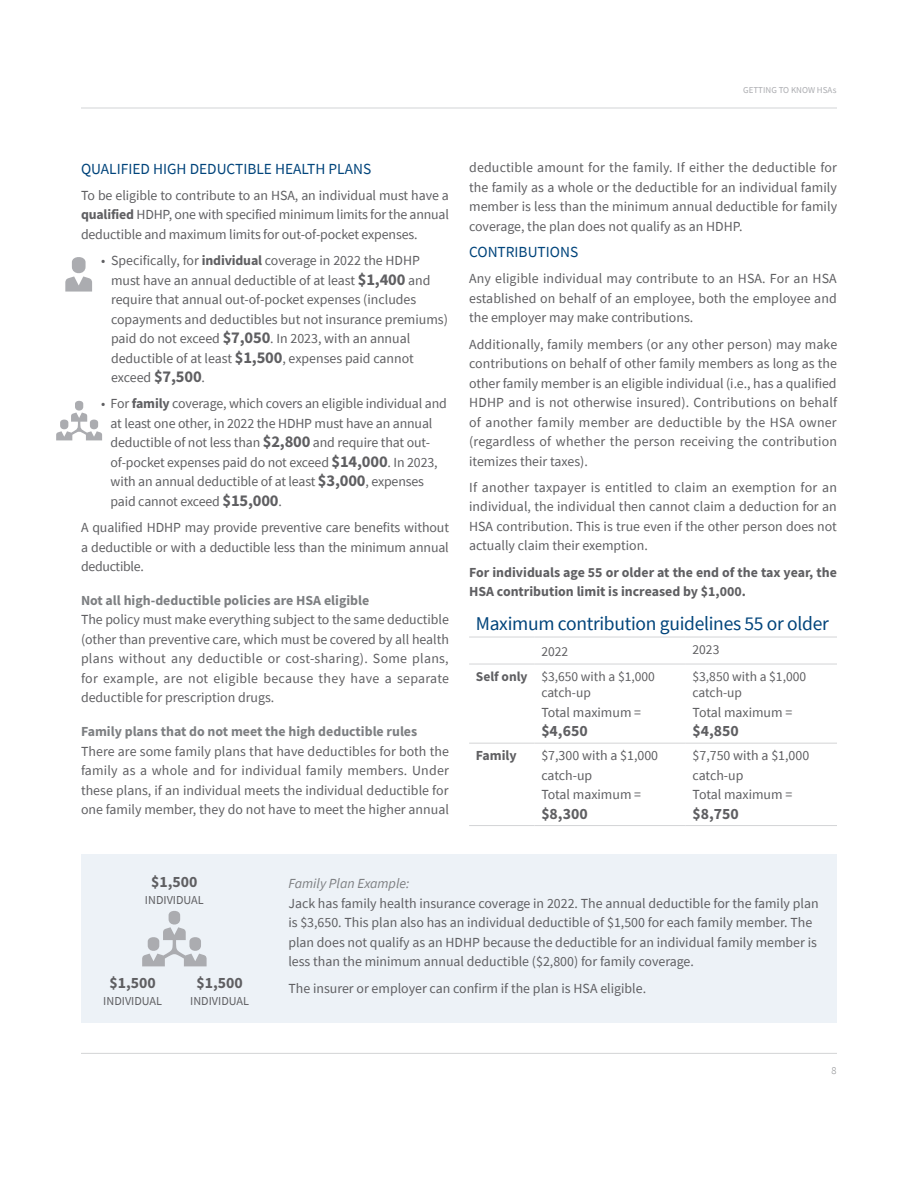
<style>
.page{position:relative;width:918px;height:1188px;background:#fff}
.page>*{position:absolute;margin:0;border:0;box-sizing:border-box;transform-origin:0 0}
.Subhead_-_2nd_Tier{font:19.5px "Source Sans Pro";letter-spacing:-.015em;color:#00447b}
.Body_Copy{font:700 15.75px "Source Sans Pro";color:#5f5f62}
.Body_Copy-2{font:15.3px "Source Sans Pro";color:#00447b}
.Body_Copy-3{font:13.8px/19.5px "Source Sans Pro";color:#5f5f62;text-align:justify}
.Body_Copy-4{font:700 13.8px/19.5px "Source Sans Pro";color:#5f5f62}
.Subhead_-_3rd_Tier{font:700 13.8px "Source Sans Pro";color:#7d7f82}
.Subhead_-_3rd_Tier-2{font:italic 13.8px "Source Sans Pro";color:#7d7f82}
.Body_Copy-5{font:13.5px/16.5px "Source Sans Pro";color:#5f5f62}
.Body_Copy-6{font:700 13.5px "Source Sans Pro";color:#5f5f62}
.t1{font:12.15px "Source Sans Pro";color:#5f5f62}
.t2{font:300 10.5px "Source Sans Pro";color:#848689}
.t3{font:9px "Source Sans Pro";color:#abacb0}
.s1{font-weight:700}
.s2{font-weight:700;font-size:16.5px}
</style>
<div class="page">
<hr style="left:81px;top:1053px;width:756px;height:1px;background:#d3d4d6">
<hr style="left:81px;top:108px;width:756px;height:1px;background:#d3d4d6">
<svg style="left:56px;top:400px;width:46px;height:40px"></svg>
<svg style="left:65px;top:257px;width:27px;height:35px"></svg>
<div style="left:81px;top:854px;width:756px;height:169px;background:#edf2f7"></div>
<hr style="left:469px;top:637px;width:66px;height:1px;background:#d3d4d6">
<hr style="left:469px;top:664px;width:66px;height:1px;background:#d3d4d6">
<hr style="left:535px;top:637px;width:151px;height:1px;background:#d3d4d6">
<hr style="left:535px;top:664px;width:151px;height:1px;background:#d3d4d6">
<hr style="left:686px;top:637px;width:151px;height:1px;background:#d3d4d6">
<hr style="left:686px;top:664px;width:151px;height:1px;background:#d3d4d6">
<hr style="left:469px;top:743px;width:66px;height:1px;background:#d3d4d6">
<hr style="left:469px;top:825px;width:66px;height:1px;background:#d3d4d6">
<hr style="left:535px;top:743px;width:151px;height:1px;background:#d3d4d6">
<hr style="left:535px;top:825px;width:151px;height:1px;background:#d3d4d6">
<hr style="left:686px;top:743px;width:151px;height:1px;background:#d3d4d6">
<hr style="left:686px;top:825px;width:151px;height:1px;background:#d3d4d6">
<svg style="left:142px;top:911px;width:65px;height:55px"></svg>
<p class="t3" style="left:743px;top:85px;width:95px">GETTING TO KNOW HSAs</p>
<p class="Body_Copy-2" style="left:81px;top:159px;width:292px">QUALIFIED HIGH DEDUCTIBLE HEALTH PLANS</p>
<p class="Body_Copy-3" style="left:81px;top:185px;width:369px">To be eligible to contribute to an HSA, an individual must have a <span class="s1">qualified</span> HDHP, one with specified minimum limits for the annual deductible and maximum limits for out-of-pocket expenses.</p>
<p class="Body_Copy-3" style="left:111px;top:251px;width:338px;text-align:left;text-indent:-10px">• Specifically, for <span class="s1">individual</span> coverage in 2022 the HDHP must have an annual deductible of at least <span class="s2">$1,400</span> and require that annual out-of-pocket expenses (includes copayments and deductibles but not insurance premiums) paid do not exceed <span class="s2">$7,050</span>. In 2023, with an annual deductible of at least <span class="s2">$1,500</span>, expenses paid cannot exceed <span class="s2">$7,500</span>.</p>
<p class="Body_Copy-3" style="left:111px;top:394px;width:338px;text-align:left;text-indent:-9px">• For <span class="s1">family</span> coverage, which covers an eligible individual and at least one other, in 2022 the HDHP must have an annual deductible of not less than <span class="s2">$2,800</span> and require that out&shy;of-pocket expenses paid do not exceed <span class="s2">$14,000</span>. In 2023, with an annual deductible of at least <span class="s2">$3,000</span>, expenses paid cannot exceed <span class="s2">$15,000</span>.</p>
<p class="Body_Copy-3" style="left:81px;top:518px;width:370px">A qualified HDHP may provide preventive care benefits without a deductible or with a deductible less than the minimum annual deductible.</p>
<p class="Subhead_-_3rd_Tier" style="left:81px;top:591px;width:290px">Not all high-deductible policies are HSA eligible</p>
<p class="Body_Copy-3" style="left:81px;top:610px;width:370px">The policy must make everything subject to the same deductible (other than preventive care, which must be covered by all health plans without any deductible or cost-sharing). Some plans, for example, are not eligible because they have a separate deductible for prescription drugs.</p>
<p class="Subhead_-_3rd_Tier" style="left:81px;top:722px;width:338px">Family plans that do not meet the high deductible rules</p>
<p class="Body_Copy-3" style="left:81px;top:741px;width:369px">There are some family plans that have deductibles for both the family as a whole and for individual family members. Under these plans, if an individual meets the individual deductible for one family member, they do not have to meet the higher annual</p>
<p class="Body_Copy-3" style="left:469px;top:158px;width:370px">deductible amount for the family. If either the deductible for the family as a whole or the deductible for an individual family member is less than the minimum annual deductible for family coverage, the plan does not qualify as an HDHP.</p>
<p class="Body_Copy-2" style="left:469px;top:242px;width:111px">CONTRIBUTIONS</p>
<p class="Body_Copy-3" style="left:469px;top:269px;width:369px">Any eligible individual may contribute to an HSA. For an HSA established on behalf of an employee, both the employee and the employer may make contributions.</p>
<p class="Body_Copy-3" style="left:469px;top:334px;width:370px">Additionally, family members (or any other person) may make contributions on behalf of other family members as long as the other family member is an eligible individual (i.e., has a qualified HDHP and is not otherwise insured). Contributions on behalf of another family member are deductible by the HSA owner (regardless of whether the person receiving the contribution itemizes their taxes).</p>
<p class="Body_Copy-3" style="left:469px;top:477px;width:369px">If another taxpayer is entitled to claim an exemption for an individual, the individual then cannot claim a deduction for an HSA contribution. This is true even if the other person does not actually claim their exemption.</p>
<p class="Body_Copy-4" style="left:469px;top:562px;width:369px">For individuals age 55 or older at the end of the tax year, the<br>HSA contribution limit is increased by $1,000.</p>
<p class="Subhead_-_2nd_Tier" style="left:476px;top:611px;width:355px">Maximum contribution guidelines 55 or older</p>
<p class="Body_Copy-5" style="left:541px;top:643px;width:28px">2022</p>
<p class="Body_Copy-5" style="left:693px;top:641px;width:28px">2023</p>
<p class="Body_Copy-6" style="left:476px;top:667px;width:53px">Self only</p>
<p class="Body_Copy-5" style="left:541px;top:668px;width:115px">$3,650 with a $1,000 catch-up</p>
<p class="Body_Copy-3" style="left:541px;top:702px;width:101px">Total maximum =</p>
<p class="Body_Copy" style="left:541px;top:721px;width:48px">$4,650</p>
<p class="Body_Copy-5" style="left:693px;top:668px;width:115px">$3,850 with a $1,000 catch-up</p>
<p class="Body_Copy-3" style="left:693px;top:702px;width:101px">Total maximum =</p>
<p class="Body_Copy" style="left:693px;top:721px;width:48px">$4,850</p>
<p class="Body_Copy-4" style="left:476px;top:746px;width:42px">Family</p>
<p class="Body_Copy-3" style="left:541px;top:746px;width:118px;text-align:left">$7,300 with a $1,000 catch-up<br>Total maximum =</p>
<p class="Body_Copy" style="left:541px;top:803px;width:48px">$8,300</p>
<p class="Body_Copy-3" style="left:693px;top:746px;width:118px;text-align:left">$7,750 with a $1,000 catch-up<br>Total maximum =</p>
<p class="Body_Copy" style="left:693px;top:803px;width:48px">$8,750</p>
<p class="Body_Copy" style="left:151px;top:871px;width:48px">$1,500</p>
<p class="t1" style="left:145px;top:892px;width:60px">INDIVIDUAL</p>
<p class="Body_Copy" style="left:110px;top:972px;width:48px">$1,500</p>
<p class="t1" style="left:103px;top:993px;width:60px">INDIVIDUAL</p>
<p class="Body_Copy" style="left:196px;top:972px;width:48px">$1,500</p>
<p class="t1" style="left:190px;top:993px;width:60px">INDIVIDUAL</p>
<p class="Subhead_-_3rd_Tier-2" style="left:288px;top:875px;width:123px">Family Plan Example:</p>
<p class="Body_Copy-3" style="left:288px;top:894px;width:532px;text-align:left">Jack has family health insurance coverage in 2022. The annual deductible for the family plan is $3,650. This plan also has an individual deductible of $1,500 for each family member. The plan does not qualify as an HDHP because the deductible for an individual family member is less than the minimum annual deductible ($2,800) for family coverage.</p>
<p class="Body_Copy-3" style="left:288px;top:978px;width:359px">The insurer or employer can confirm if the plan is HSA eligible.</p>
<p class="t2" style="left:831px;top:1064px;width:7px">8</p>
</div>
